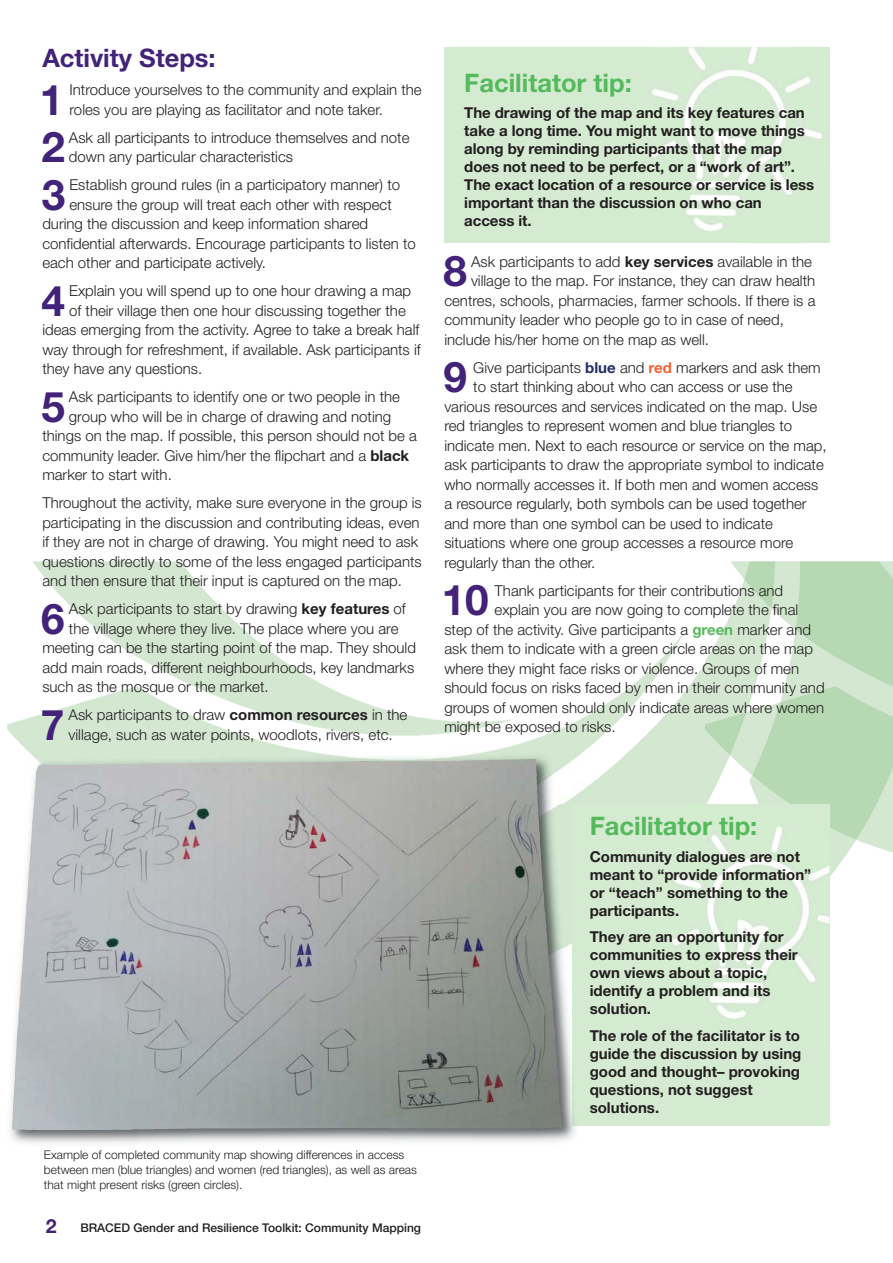
<style>
.page{position:relative;width:893px;height:1263px;background:#fff}
.page>*{position:absolute;margin:0;border:0;box-sizing:border-box;transform-origin:0 0}
.t1{font:700 42.3px "Helvetica Neue";color:#422379}
.t2{font:700 25.5px "Helvetica Neue";color:#55ba5b}
.t3{font:700 25.5px "Helvetica Neue";color:#422379}
.t4{font:700 19.5px "Helvetica Neue";color:#422379}
.t5{font:300 15px/19.5px "Helvetica Neue";color:#231f20}
.t6{font:700 15px/18px "Helvetica Neue";color:#231f20}
.t7{font:300 12px/15px "Helvetica Neue";color:#231f20}
.t8{font:500 12px "Helvetica Neue";color:#231f20}
.s1{font-weight:700}
.s2{font-weight:700;color:#202e65}
.s3{font-weight:700;color:#f26334}
.s4{font-weight:700;color:#55ba5b}
</style>
<div class="page">
<img style="left:7px;top:561px;width:885px;height:430px">
<div style="left:444px;top:47px;width:385px;height:196px;background:#d4ead1"></div>
<img style="left:649px;top:47px;width:173px;height:185px">
<div style="left:572px;top:804px;width:257px;height:322px;background:#d4ead1"></div>
<img style="left:672px;top:826px;width:157px;height:193px">
<img style="left:10px;top:991px;width:566px;height:153px">
<img style="left:7px;top:751px;width:592px;height:53px">
<img style="left:7px;top:804px;width:565px;height:187px">
<img style="left:572px;top:991px;width:4px;height:135px">
<img style="left:12px;top:759px;width:550px;height:372px">
<h2 class="t3" style="left:42px;top:49px;width:175px">Activity Steps:</h2>
<h1 class="t1" style="left:40px;top:85px;width:25px">1</h1>
<p class="t5" style="left:70px;top:82px;width:354px">Introduce yourselves to the community and explain the roles you are playing as facilitator and note taker.</p>
<h1 class="t1" style="left:41px;top:132px;width:25px">2</h1>
<p class="t5" style="left:69px;top:129px;width:342px">Ask all participants to introduce themselves and note down any particular characteristics</p>
<h1 class="t1" style="left:42px;top:180px;width:25px">3</h1>
<p class="t5" style="left:69px;top:177px;width:332px">Establish ground rules (in a participatory manner) to</p>
<p class="t5" style="left:69px;top:196px;width:324px">ensure the group will treat each other with respect</p>
<p class="t5" style="left:42px;top:216px;width:327px">during the discussion and keep information shared</p>
<p class="t5" style="left:42px;top:235px;width:375px">confidential afterwards. Encourage participants to listen to</p>
<p class="t5" style="left:42px;top:255px;width:225px">each other and participate actively.</p>
<h1 class="t1" style="left:41px;top:286px;width:25px">4</h1>
<p class="t5" style="left:69px;top:283px;width:343px">Explain you will spend up to one hour drawing a map</p>
<p class="t5" style="left:69px;top:302px;width:338px">of their village then one hour discussing together the</p>
<p class="t5" style="left:42px;top:322px;width:378px">ideas emerging from the activity. Agree to take a break half</p>
<p class="t5" style="left:42px;top:341px;width:380px">way through for refreshment, if available. Ask participants if</p>
<p class="t5" style="left:42px;top:361px;width:161px">they have any questions.</p>
<h1 class="t1" style="left:41px;top:392px;width:25px">5</h1>
<p class="t5" style="left:69px;top:389px;width:332px">Ask participants to identify one or two people in the</p>
<p class="t5" style="left:69px;top:408px;width:324px">group who will be in charge of drawing and noting</p>
<p class="t5" style="left:42px;top:428px;width:376px">things on the map. If possible, this person should not be a</p>
<p class="t5" style="left:42px;top:447px;width:368px">community leader. Give him/her the flipchart and a <span class="s1">black</span></p>
<p class="t5" style="left:42px;top:467px;width:131px">marker to start with.</p>
<p class="t5" style="left:42px;top:495px;width:381px">Throughout the activity, make sure everyone in the group is participating in the discussion and contributing ideas, even if they are not in charge of drawing. You might need to ask questions directly to some of the less engaged participants and then ensure that their input is captured on the map.</p>
<h1 class="t1" style="left:41px;top:604px;width:25px">6</h1>
<p class="t5" style="left:69px;top:601px;width:338px">Ask participants to start by drawing <span class="s1">key features</span> of</p>
<p class="t5" style="left:69px;top:620px;width:331px">the village where they live. The place where you are</p>
<p class="t5" style="left:42px;top:640px;width:375px">meeting can be the starting point of the map. They should</p>
<p class="t5" style="left:42px;top:659px;width:373px">add main roads, different neighbourhoods, key landmarks</p>
<p class="t5" style="left:42px;top:679px;width:228px">such as the mosque or the market.</p>
<h1 class="t1" style="left:41px;top:710px;width:25px">7</h1>
<p class="t5" style="left:69px;top:707px;width:340px">Ask participants to draw <span class="s1">common resources</span> in the village, such as water points, woodlots, rivers, etc.</p>
<h2 class="t2" style="left:464px;top:73px;width:169px">Facilitator tip:</h2>
<p class="t6" style="left:464px;top:105px;width:351px">The drawing of the map and its key features can take a long time. You might want to move things along by reminding participants that the map does not need to be perfect, or a “work of art”.<br>The exact location of a resource or service is less important than the discussion on who can access it.</p>
<h1 class="t1" style="left:443px;top:256px;width:25px">8</h1>
<p class="t5" style="left:471px;top:253px;width:342px">Ask participants to add <span class="s1">key services</span> available in the</p>
<p class="t5" style="left:471px;top:273px;width:345px">village to the map. For instance, they can draw health</p>
<p class="t5" style="left:444px;top:292px;width:372px">centres, schools, pharmacies, farmer schools. If there is a</p>
<p class="t5" style="left:444px;top:312px;width:341px">community leader who people go to in case of need,</p>
<p class="t5" style="left:444px;top:331px;width:266px">include his/her home on the map as well.</p>
<h1 class="t1" style="left:443px;top:362px;width:25px">9</h1>
<p class="t5" style="left:473px;top:359px;width:349px">Give participants <span class="s2">blue</span> and <span class="s3">red</span> markers and ask them</p>
<p class="t5" style="left:473px;top:379px;width:321px">to start thinking about who can access or use the</p>
<p class="t5" style="left:444px;top:398px;width:374px">various resources and services indicated on the map. Use</p>
<p class="t5" style="left:444px;top:418px;width:349px">red triangles to represent women and blue triangles to</p>
<p class="t5" style="left:444px;top:437px;width:384px">indicate men. Next to each resource or service on the map,</p>
<p class="t5" style="left:444px;top:457px;width:381px">ask participants to draw the appropriate symbol to indicate</p>
<p class="t5" style="left:444px;top:476px;width:375px">who normally accesses it. If both men and women access</p>
<p class="t5" style="left:444px;top:496px;width:364px">a resource regularly, both symbols can be used together</p>
<p class="t5" style="left:444px;top:515px;width:330px">and more than one symbol can be used to indicate</p>
<p class="t5" style="left:444px;top:535px;width:350px">situations where one group accesses a resource more</p>
<p class="t5" style="left:444px;top:554px;width:152px">regularly than the other.</p>
<h1 class="t1" style="left:441px;top:585px;width:49px">10</h1>
<p class="t5" style="left:494px;top:582px;width:290px">Thank participants for their contributions and</p>
<p class="t5" style="left:494px;top:602px;width:305px">explain you are now going to complete the final</p>
<p class="t5" style="left:444px;top:621px;width:368px">step of the activity. Give participants a <span class="s4">green</span> marker and</p>
<p class="t5" style="left:444px;top:641px;width:370px">ask them to indicate with a green circle areas on the map</p>
<p class="t5" style="left:444px;top:660px;width:356px">where they might face risks or violence. Groups of men</p>
<p class="t5" style="left:444px;top:680px;width:382px">should focus on risks faced by men in their community and</p>
<p class="t5" style="left:444px;top:699px;width:381px">groups of women should only indicate areas where women</p>
<p class="t5" style="left:444px;top:719px;width:173px">might be exposed to risks.</p>
<p class="t7" style="left:44px;top:1149px;width:374px">Example of completed community map showing differences in access between men (blue triangles) and women (red triangles), as well as areas that might present risks (green circles).</p>
<h3 class="t4" style="left:46px;top:1219px;width:12px">2</h3>
<p class="t8" style="left:80px;top:1223px;width:342px">BRACED Gender and Resilience Toolkit: Community Mapping</p>
<h2 class="t2" style="left:589px;top:817px;width:169px">Facilitator tip:</h2>
<p class="t6" style="left:589px;top:849px;width:223px">Community dialogues are not meant to “provide information” or “teach” something to the participants.</p>
<p class="t6" style="left:589px;top:929px;width:209px">They are an opportunity for communities to express their own views about a topic, identify a problem and its solution.</p>
<p class="t6" style="left:589px;top:1028px;width:213px">The role of the facilitator is to guide the discussion by using good and thought– provoking questions, not suggest solutions.</p>
</div>
